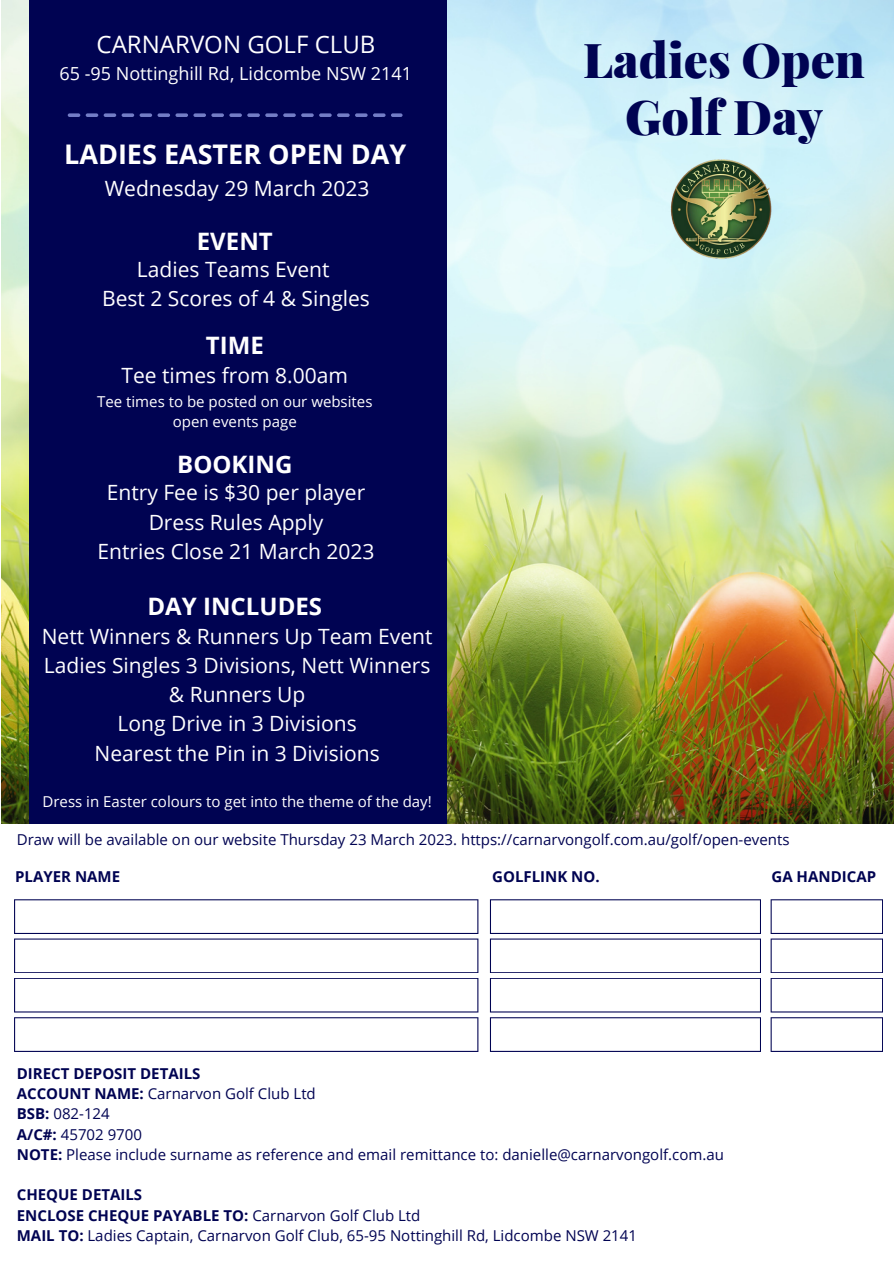
<style>
.page{position:relative;width:894px;height:1264px;background:#fff}
.page>*{position:absolute;margin:0;border:0;box-sizing:border-box;transform-origin:0 0}
.t1{font:900 48px/57.2px "Playfair Display";color:#000352;text-align:center}
.t2{font:700 27px "Open Sans";color:#fff}
.t3{font:700 24px "Open Sans";color:#fff}
.t4{font:24px "Open Sans";color:#fff}
.t5{font:21px/29.2px "Open Sans";color:#fff;text-align:center}
.t6{font:18px "Open Sans";color:#fff}
.t7{font:15px/20.2px "Open Sans";color:#000352}
.t8{font:15px/20.2px "Open Sans";color:#fff;text-align:center}
.t9{font:700 15px "Open Sans";color:#000352}
.s1{font-weight:700}
</style>
<div class="page">
<img style="left:1px;top:0;width:892px;height:823px">
<div style="left:29px;top:0;width:417px;height:823px;background:#000352"></div>
<img style="left:663px;top:154px;width:121px;height:109px">
<svg style="left:68px;top:113px;width:12px;height:4px"></svg>
<svg style="left:86px;top:113px;width:12px;height:4px"></svg>
<svg style="left:104px;top:113px;width:12px;height:4px"></svg>
<svg style="left:122px;top:113px;width:12px;height:4px"></svg>
<svg style="left:139px;top:113px;width:13px;height:4px"></svg>
<svg style="left:157px;top:113px;width:13px;height:4px"></svg>
<svg style="left:175px;top:113px;width:13px;height:4px"></svg>
<svg style="left:193px;top:113px;width:13px;height:4px"></svg>
<svg style="left:211px;top:113px;width:13px;height:4px"></svg>
<svg style="left:229px;top:113px;width:13px;height:4px"></svg>
<svg style="left:247px;top:113px;width:13px;height:4px"></svg>
<svg style="left:265px;top:113px;width:13px;height:4px"></svg>
<svg style="left:283px;top:113px;width:13px;height:4px"></svg>
<svg style="left:301px;top:113px;width:12px;height:4px"></svg>
<svg style="left:319px;top:113px;width:12px;height:4px"></svg>
<svg style="left:337px;top:113px;width:12px;height:4px"></svg>
<svg style="left:355px;top:113px;width:12px;height:4px"></svg>
<svg style="left:373px;top:113px;width:12px;height:4px"></svg>
<svg style="left:391px;top:113px;width:11px;height:4px"></svg>
<svg style="left:14px;top:899px;width:464px;height:152px"></svg>
<svg style="left:490px;top:899px;width:270px;height:152px"></svg>
<svg style="left:770px;top:899px;width:112px;height:152px"></svg>
<h3 class="t4" style="left:97px;top:27px;width:280px">CARNARVON GOLF CLUB</h3>
<p class="t6" style="left:59px;top:60px;width:354px">65 -95 Nottinghill Rd, Lidcombe NSW 2141</p>
<h2 class="t2" style="left:64px;top:135px;width:343px">LADIES EASTER OPEN DAY</h2>
<h3 class="t5" style="left:105px;top:173px;width:266px">Wednesday 29 March 2023</h3>
<h3 class="t3" style="left:197px;top:224px;width:77px">EVENT</h3>
<h3 class="t5" style="left:102px;top:254px;width:269px">Ladies Teams Event<br>Best 2 Scores of 4 &amp; Singles</h3>
<h3 class="t3" style="left:206px;top:328px;width:59px">TIME</h3>
<h3 class="t5" style="left:121px;top:360px;width:228px">Tee times from 8.00am</h3>
<p class="t8" style="left:97px;top:391px;width:277px">Tee times to be posted on our websites open events page</p>
<h3 class="t3" style="left:177px;top:447px;width:117px">BOOKING</h3>
<h3 class="t5" style="left:97px;top:477px;width:278px">Entry Fee is $30 per player<br>Dress Rules Apply<br>Entries Close 21 March 2023</h3>
<h3 class="t3" style="left:147px;top:589px;width:176px">DAY INCLUDES</h3>
<h3 class="t5" style="left:42px;top:620px;width:392px">Nett Winners &amp; Runners Up Team Event<br>Ladies Singles 3 Divisions, Nett Winners &amp; Runners Up<br>Long Drive in 3 Divisions<br>Nearest the Pin in 3 Divisions</h3>
<p class="t8" style="left:42px;top:790px;width:391px">Dress in Easter colours to get into the theme of the day!</p>
<h1 class="t1" style="left:583px;top:30px;width:283px">Ladies Open<br>Golf Day</h1>
<p class="t7" style="left:17px;top:828px;width:774px">Draw will be available on our website Thursday 23 March 2023. https://carnarvongolf.com.au/golf/open-events</p>
<p class="t9" style="left:15px;top:865px;width:106px">PLAYER NAME</p>
<p class="t9" style="left:492px;top:865px;width:109px">GOLFLINK NO.</p>
<p class="t9" style="left:771px;top:865px;width:106px">GA HANDICAP</p>
<p class="t7" style="left:17px;top:1062px;width:708px"><span class="s1">DIRECT DEPOSIT DETAILS<br>ACCOUNT NAME:</span> Carnarvon Golf Club Ltd<br><span class="s1">BSB:</span> 082-124<br><span class="s1">A/C#:</span> 45702 9700<br><span class="s1">NOTE:</span> Please include surname as reference and email remittance to: danielle@carnarvongolf.com.au</p>
<p class="t7" style="left:17px;top:1184px;width:621px"><span class="s1">CHEQUE DETAILS<br>ENCLOSE CHEQUE PAYABLE TO:</span> Carnarvon Golf Club Ltd<br><span class="s1">MAIL TO:</span> Ladies Captain, Carnarvon Golf Club, 65-95 Nottinghill Rd, Lidcombe NSW 2141</p>
</div>
